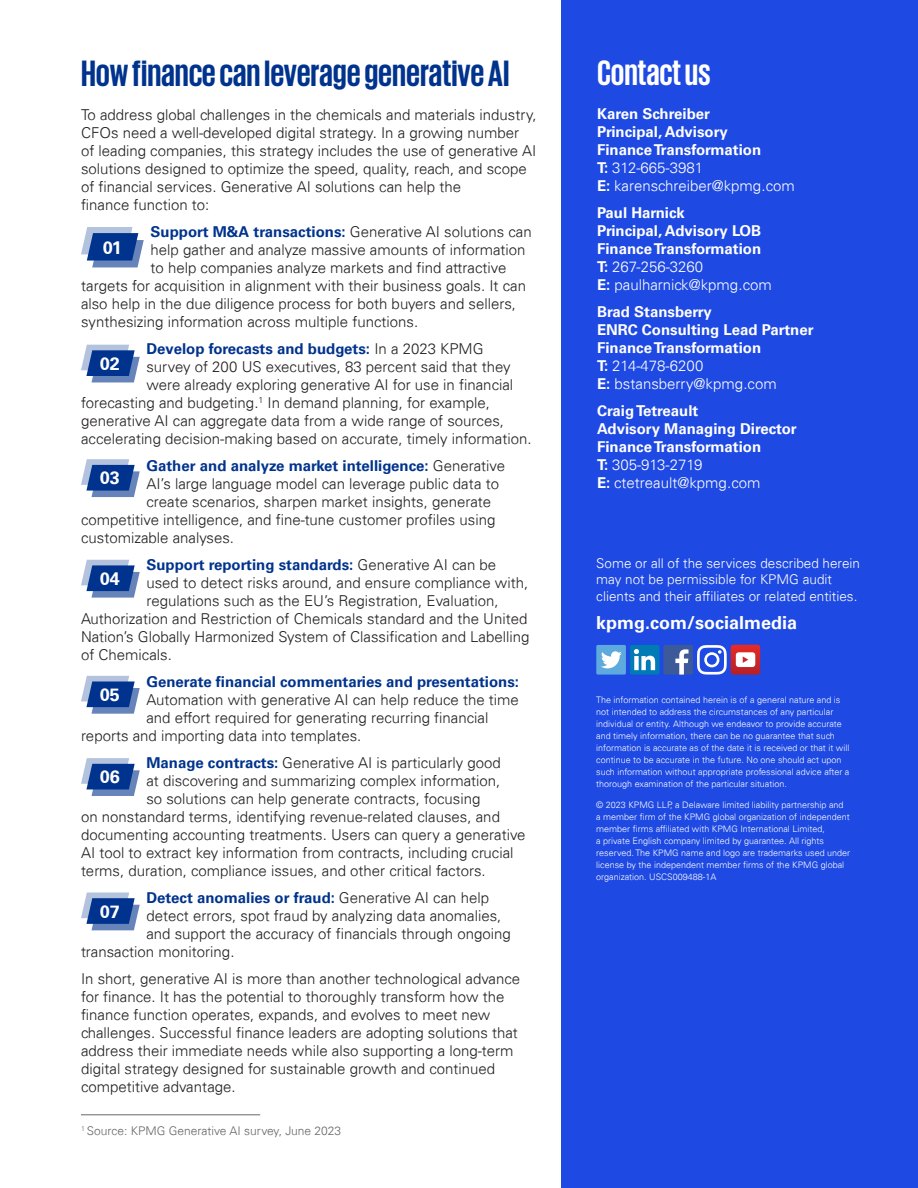
<style>
.page{position:relative;width:918px;height:1188px;background:#fff}
.page>*{position:absolute;margin:0;border:0;box-sizing:border-box;transform-origin:0 0}
.t1{font:700 37.5px "KPMG";color:#00338d}
.t2{font:700 36px "KPMG";color:#fff}
.t3{font:700 18px "Univers 65";color:#fff}
.t4{font:300 15px/18px "Univers 45";color:#231f20}
.t5{font:700 15px/18px "Univers 65";color:#fff}
.t6{font:700 15px "Univers 65";color:#00338d}
.t7{font:300 15px/18px "Univers 45";color:#fff}
.t8{font:300 13.5px/16.5px "Univers 45";color:#fff}
.t9{font:300 12px "Univers 45";color:#666}
.t10{font:300 9px/12px "Univers 45";color:#fff}
.s1{font-family:"Univers 65";font-weight:700;color:#00338d}
.s2{font-family:"Univers 45";font-weight:300;color:#231f20}
.s3{font-family:"Univers 65";font-weight:700}
</style>
<div class="page">
<div style="left:561px;top:0;width:357px;height:1188px;background:#1e49e2"></div>
<svg style="left:81px;top:227px;width:63px;height:40px;background:#597ab4"></svg>
<svg style="left:81px;top:345px;width:59px;height:38px;background:#5b7cb5"></svg>
<svg style="left:81px;top:459px;width:59px;height:38px;background:#5b7bb5"></svg>
<svg style="left:81px;top:560px;width:59px;height:38px;background:#5b7cb5"></svg>
<svg style="left:81px;top:676px;width:59px;height:38px;background:#5b7bb5"></svg>
<svg style="left:81px;top:758px;width:59px;height:38px;background:#5b7bb5"></svg>
<svg style="left:81px;top:893px;width:59px;height:37px;background:#5879b4"></svg>
<hr style="left:81px;top:1114px;width:179px;height:1px;background:#666">
<div style="left:630px;top:645px;width:30px;height:30px;background:#007bb6;border-radius:2px"></div>
<svg style="left:634px;top:649px;width:21px;height:21px"></svg>
<div style="left:663px;top:645px;width:30px;height:30px;background:#3c5a99;border-radius:2px"></div>
<svg style="left:675px;top:649px;width:14px;height:26px"></svg>
<div style="left:596px;top:645px;width:30px;height:30px;background:#5ea9dd;border-radius:2px"></div>
<svg style="left:601px;top:651px;width:21px;height:17px"></svg>
<svg style="left:697px;top:645px;width:63px;height:30px"></svg>
<h1 class="t1" style="left:81px;top:54px;width:430px">How finance can leverage generative AI</h1>
<p class="t4" style="left:81px;top:106px;width:457px">To address global challenges in the chemicals and materials industry, CFOs need a well-developed digital strategy. In a growing number<br>of leading companies, this strategy includes the use of generative AI solutions designed to optimize the speed, quality, reach, and scope of financial services. Generative AI solutions can help the<br>finance function to:</p>
<p class="t4" style="left:151px;top:223px;width:383px"><span class="s1">Support M&amp;A transactions:</span> Generative AI solutions can</p>
<p class="t4" style="left:151px;top:241px;width:377px">help gather and analyze massive amounts of information</p>
<p class="t4" style="left:151px;top:259px;width:357px">to help companies analyze markets and find attractive</p>
<p class="t4" style="left:81px;top:277px;width:447px">targets for acquisition in alignment with their business goals. It can</p>
<p class="t4" style="left:81px;top:295px;width:437px">also help in the due diligence process for both buyers and sellers,</p>
<p class="t4" style="left:81px;top:313px;width:339px">synthesizing information across multiple functions.</p>
<p class="t6" style="left:146px;top:340px;width:339px">Develop forecasts and budgets: <span class="s2">In a 2023 KPMG</span></p>
<p class="t4" style="left:146px;top:358px;width:366px">survey of 200 US executives, 83 percent said that they</p>
<p class="t4" style="left:146px;top:376px;width:368px">were already exploring generative AI for use in financial</p>
<p class="t4" style="left:81px;top:394px;width:410px">forecasting and budgeting.<sup>1</sup> In demand planning, for example,</p>
<p class="t4" style="left:81px;top:412px;width:425px">generative AI can aggregate data from a wide range of sources,</p>
<p class="t4" style="left:81px;top:430px;width:452px">accelerating decision-making based on accurate, timely information.</p>
<p class="t6" style="left:146px;top:457px;width:360px">Gather and analyze market intelligence: <span class="s2">Generative</span></p>
<p class="t4" style="left:146px;top:475px;width:354px">AI’s large language model can leverage public data to</p>
<p class="t4" style="left:146px;top:493px;width:346px">create scenarios, sharpen market insights, generate</p>
<p class="t4" style="left:81px;top:511px;width:416px">competitive intelligence, and fine-tune customer profiles using</p>
<p class="t4" style="left:81px;top:529px;width:155px">customizable analyses.</p>
<p class="t6" style="left:146px;top:556px;width:351px">Support reporting standards: <span class="s2">Generative AI can be</span></p>
<p class="t4" style="left:146px;top:574px;width:383px">used to detect risks around, and ensure compliance with,</p>
<p class="t4" style="left:146px;top:592px;width:354px">regulations such as the EU’s Registration, Evaluation,</p>
<p class="t4" style="left:81px;top:610px;width:448px">Authorization and Restriction of Chemicals standard and the United</p>
<p class="t4" style="left:81px;top:628px;width:450px">Nation’s Globally Harmonized System of Classification and Labelling</p>
<p class="t4" style="left:81px;top:646px;width:92px">of Chemicals.</p>
<p class="t6" style="left:146px;top:673px;width:374px">Generate financial commentaries and presentations:</p>
<p class="t4" style="left:146px;top:691px;width:374px">Automation with generative AI can help reduce the time</p>
<p class="t4" style="left:146px;top:709px;width:343px">and effort required for generating recurring financial</p>
<p class="t4" style="left:81px;top:727px;width:282px">reports and importing data into templates.</p>
<p class="t4" style="left:146px;top:754px;width:356px"><span class="s1">Manage contracts:</span> Generative AI is particularly good</p>
<p class="t4" style="left:146px;top:772px;width:355px">at discovering and summarizing complex information,</p>
<p class="t4" style="left:146px;top:790px;width:335px">so solutions can help generate contracts, focusing</p>
<p class="t4" style="left:81px;top:808px;width:421px">on nonstandard terms, identifying revenue-related clauses, and</p>
<p class="t4" style="left:81px;top:826px;width:446px">documenting accounting treatments. Users can query a generative</p>
<p class="t4" style="left:81px;top:844px;width:434px">AI tool to extract key information from contracts, including crucial</p>
<p class="t4" style="left:81px;top:862px;width:406px">terms, duration, compliance issues, and other critical factors.</p>
<p class="t6" style="left:146px;top:889px;width:344px">Detect anomalies or fraud: <span class="s2">Generative AI can help</span></p>
<p class="t4" style="left:146px;top:907px;width:356px">detect errors, spot fraud by analyzing data anomalies,</p>
<p class="t4" style="left:146px;top:925px;width:366px">and support the accuracy of financials through ongoing</p>
<p class="t4" style="left:81px;top:943px;width:155px">transaction monitoring.</p>
<p class="t4" style="left:81px;top:970px;width:441px">In short, generative AI is more than another technological advance for finance. It has the potential to thoroughly transform how the finance function operates, expands, and evolves to meet new challenges. Successful finance leaders are adopting solutions that address their immediate needs while also supporting a long-term digital strategy designed for sustainable growth and continued competitive advantage.</p>
<p class="t3" style="left:103px;top:237px;width:21px">01</p>
<p class="t3" style="left:100px;top:353px;width:22px">02</p>
<p class="t3" style="left:100px;top:468px;width:22px">03</p>
<p class="t3" style="left:100px;top:568px;width:22px">04</p>
<p class="t3" style="left:100px;top:684px;width:22px">05</p>
<p class="t3" style="left:100px;top:767px;width:22px">06</p>
<p class="t3" style="left:100px;top:901px;width:22px">07</p>
<p class="t9" style="left:81px;top:1124px;width:262px"><sup>1</sup> Source: KPMG Generative AI survey, June 2023</p>
<h2 class="t2" style="left:597px;top:55px;width:115px">Contact us</h2>
<p class="t5" style="left:597px;top:105px;width:166px">Karen Schreiber<br>Principal, Advisory<br>Finance Transformation</p>
<p class="t7" style="left:597px;top:159px;width:199px"><span class="s3">T:</span> 312-665-3981<br><span class="s3">E:</span> karenschreiber@kpmg.com</p>
<p class="t5" style="left:597px;top:204px;width:166px">Paul Harnick<br>Principal, Advisory LOB<br>Finance Transformation</p>
<p class="t7" style="left:597px;top:258px;width:176px"><span class="s3">T:</span> 267-256-3260<br><span class="s3">E:</span> paulharnick@kpmg.com</p>
<p class="t5" style="left:597px;top:303px;width:218px">Brad Stansberry<br>ENRC Consulting Lead Partner<br>Finance Transformation</p>
<p class="t7" style="left:597px;top:357px;width:181px"><span class="s3">T:</span> 214-478-6200<br><span class="s3">E:</span> bstansberry@kpmg.com</p>
<p class="t5" style="left:597px;top:402px;width:201px">Craig Tetreault<br>Advisory Managing Director<br>Finance Transformation</p>
<p class="t7" style="left:597px;top:456px;width:165px"><span class="s3">T:</span> 305-913-2719<br><span class="s3">E:</span> ctetreault@kpmg.com</p>
<p class="t8" style="left:596px;top:554px;width:265px">Some or all of the services described herein may not be permissible for KPMG audit clients and their affiliates or related entities.</p>
<p class="t3" style="left:596px;top:612px;width:203px">kpmg.com/socialmedia</p>
<p class="t10" style="left:596px;top:694px;width:255px">The information contained herein is of a general nature and is not intended to address the circumstances of any particular individual or entity. Although we endeavor to provide accurate and timely information, there can be no guarantee that such information is accurate as of the date it is received or that it will continue to be accurate in the future. No one should act upon such information without appropriate professional advice after a thorough examination of the particular situation.</p>
<p class="t10" style="left:596px;top:799px;width:256px">© 2023 KPMG LLP, a Delaware limited liability partnership and a member firm of the KPMG global organization of independent member firms affiliated with KPMG International Limited,<br>a private English company limited by guarantee. All rights reserved. The KPMG name and logo are trademarks used under license by the independent member firms of the KPMG global organization. USCS009488-1A</p>
</div>
